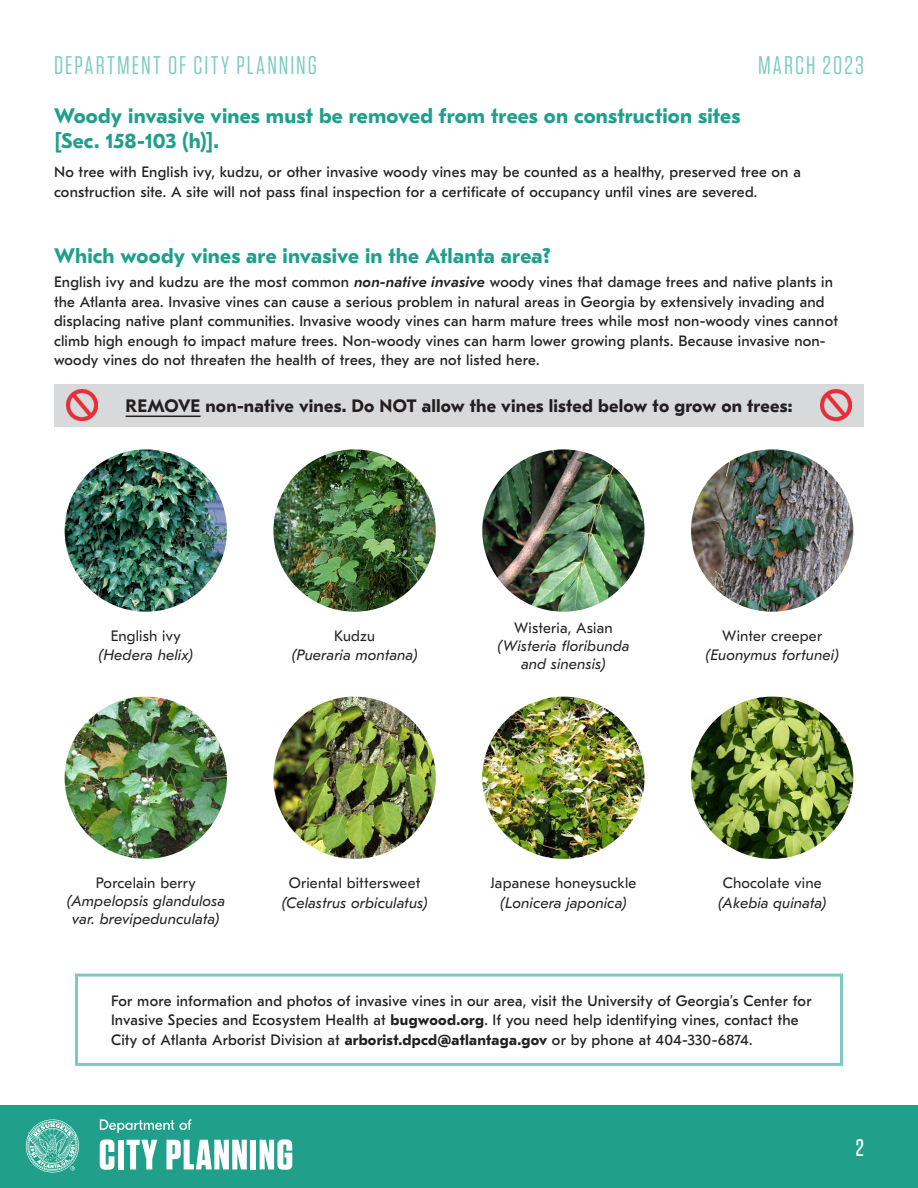
<style>
.page{position:relative;width:918px;height:1188px;background:#fff}
.page>*{position:absolute;margin:0;border:0;box-sizing:border-box;transform-origin:0 0}
.t1{font:25.5px "Tungsten";letter-spacing:.08em;color:#7bcbbe}
.t2{font:500 24px "Tungsten";color:#fff}
.t3{font:700 21px "GT Eesti Text";letter-spacing:.01em;color:#1e9f8c}
.t4{font:700 18px "GT Eesti Text";letter-spacing:.01em;color:#231f20}
.t5{font:15px/19.5px "GT Eesti Text";letter-spacing:.01em;color:#231f20}
.t6{font:italic 15px/18px "GT Eesti Text";letter-spacing:.01em;color:#231f20;text-align:center}
.t7{font:15px "GT Eesti Text";letter-spacing:.01em;color:#231f20}
.s1{font-weight:500;font-style:italic}
.s2{font-weight:700}
</style>
<div class="page">
<div style="left:54px;top:384px;width:810px;height:42px;background:#d8d9db"></div>
<hr style="left:126px;top:416px;width:75px;height:1px;background:#231f20">
<div style="left:0;top:1105px;width:918px;height:83px;background:#20a08b"></div>
<svg style="left:26px;top:1119px;width:53px;height:54px"></svg>
<svg style="left:100px;top:1139px;width:14px;height:31px"></svg>
<div style="left:118px;top:1140px;width:6px;height:29px;background:#fff"></div>
<svg style="left:127px;top:1140px;width:30px;height:29px"></svg>
<svg style="left:167px;top:1140px;width:80px;height:29px"></svg>
<div style="left:250px;top:1140px;width:6px;height:29px;background:#fff"></div>
<svg style="left:260px;top:1139px;width:32px;height:31px"></svg>
<svg style="left:100px;top:1119px;width:91px;height:14px"></svg>
<img style="left:65px;top:449px;width:162px;height:163px;border-radius:81px">
<img style="left:273px;top:449px;width:163px;height:163px;border-radius:81px">
<img style="left:482px;top:449px;width:163px;height:163px;border-radius:81px">
<img style="left:691px;top:449px;width:162px;height:163px;border-radius:81px">
<img style="left:65px;top:697px;width:162px;height:162px;border-radius:81px">
<img style="left:273px;top:697px;width:163px;height:162px;border-radius:81px">
<img style="left:482px;top:697px;width:163px;height:162px;border-radius:81px">
<img style="left:691px;top:697px;width:162px;height:162px;border-radius:81px">
<div style="left:75px;top:974px;width:768px;height:92px;border:3px solid #7bcbbe"></div>
<img style="left:67px;top:390px;width:31px;height:30px">
<img style="left:820px;top:390px;width:31px;height:30px">
<p class="t1" style="left:54px;top:52px;width:264px">DEPARTMENT OF CITY PLANNING</p>
<p class="t1" style="left:758px;top:52px;width:107px">MARCH 2023</p>
<p class="t3" style="left:54px;top:104px;width:688px">Woody invasive vines must be removed from trees on construction sites</p>
<p class="t3" style="left:54px;top:130px;width:166px">[Sec. 158-103 (h)].</p>
<p class="t5" style="left:54px;top:163px;width:748px">No tree with English ivy, kudzu, or other invasive woody vines may be counted as a healthy, preserved tree on a construction site. A site will not pass final inspection for a certificate of occupancy until vines are severed.</p>
<p class="t3" style="left:54px;top:244px;width:498px">Which woody vines are invasive in the Atlanta area?</p>
<p class="t5" style="left:54px;top:273px;width:786px">English ivy and kudzu are the most common <span class="s1">non-native invasive</span> woody vines that damage trees and native plants in the Atlanta area. Invasive vines can cause a serious problem in natural areas in Georgia by extensively invading and displacing native plant communities. Invasive woody vines can harm mature trees while most non-woody vines cannot climb high enough to impact mature trees. Non-woody vines can harm lower growing plants. Because invasive non&shy;woody vines do not threaten the health of trees, they are not listed here.</p>
<p class="t4" style="left:126px;top:396px;width:668px">REMOVE non-native vines. Do NOT allow the vines listed below to grow on trees:</p>
<p class="t7" style="left:111px;top:627px;width:72px">English ivy</p>
<p class="t6" style="left:98px;top:647px;width:97px">(Hedera helix)</p>
<p class="t7" style="left:334px;top:627px;width:43px">Kudzu</p>
<p class="t6" style="left:291px;top:647px;width:128px">(Pueraria montana)</p>
<p class="t7" style="left:514px;top:619px;width:100px">Wisteria, Asian</p>
<p class="t6" style="left:497px;top:637px;width:134px">(Wisteria floribunda</p>
<p class="t6" style="left:521px;top:655px;width:86px">and sinensis)</p>
<p class="t7" style="left:722px;top:627px;width:101px">Winter creeper</p>
<p class="t6" style="left:705px;top:647px;width:135px">(Euonymus fortunei)</p>
<p class="t7" style="left:96px;top:874px;width:102px">Porcelain berry</p>
<p class="t6" style="left:66px;top:892px;width:160px">(Ampelopsis glandulosa var. brevipedunculata)</p>
<p class="t7" style="left:289px;top:875px;width:133px">Oriental bittersweet</p>
<p class="t6" style="left:281px;top:894px;width:148px">(Celastrus orbiculatus)</p>
<p class="t7" style="left:490px;top:875px;width:148px">Japanese honeysuckle</p>
<p class="t6" style="left:500px;top:894px;width:128px">(Lonicera japonica)</p>
<p class="t7" style="left:723px;top:875px;width:101px">Chocolate vine</p>
<p class="t6" style="left:718px;top:894px;width:111px">(Akebia quinata)</p>
<p class="t5" style="left:111px;top:991px;width:702px">For more information and photos of invasive vines in our area, visit the University of Georgia’s Center for<br>Invasive Species and Ecosystem Health at <span class="s2">bugwood.org</span>. If you need help identifying vines, contact the<br>City of Atlanta Arborist Division at <span class="s2">arborist.dpcd@atlantaga.gov</span> or by phone at 404-330-6874.</p>
<p class="t2" style="left:856px;top:1135px;width:10px">2</p>
</div>
